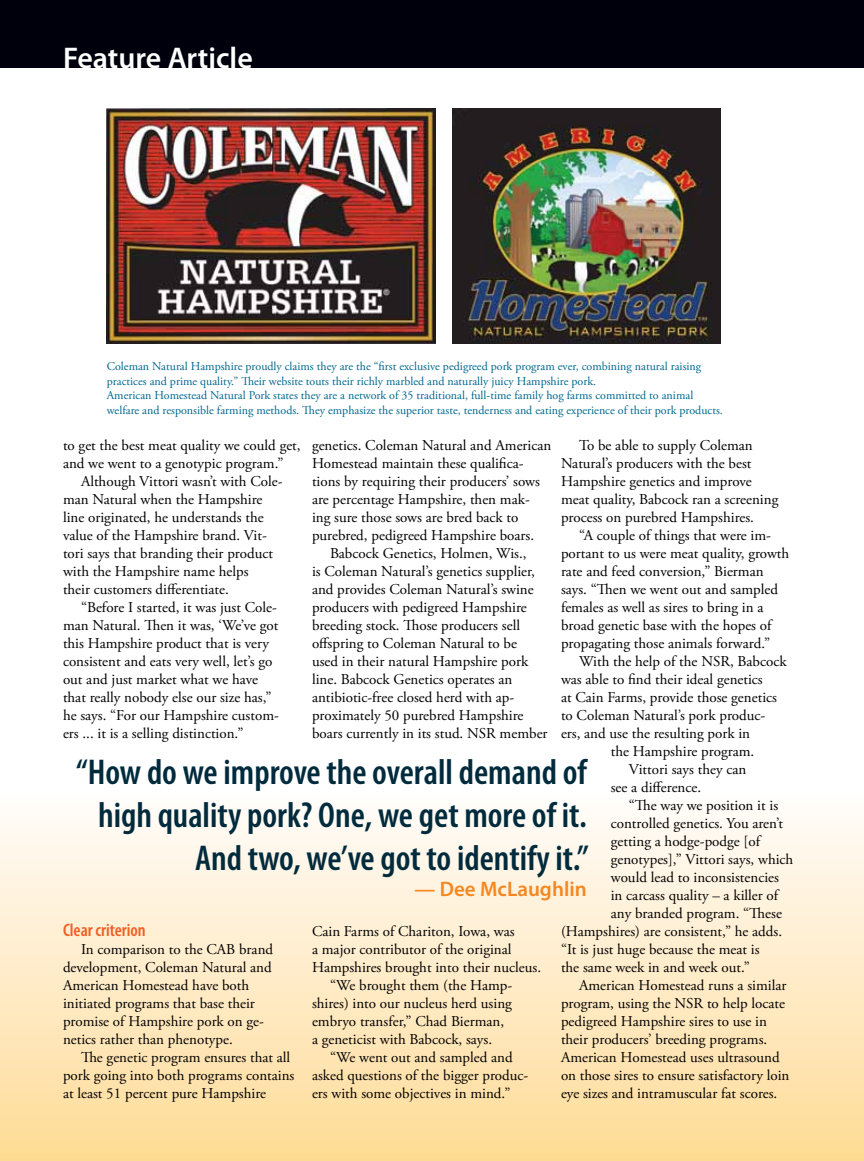
<style>
.page{position:relative;width:864px;height:1161px;background:#fff}
.page>*{position:absolute;margin:0;border:0;box-sizing:border-box;transform-origin:0 0}
.t1{font:600 condensed 36px/43.2px "Myriad Pro";color:#002b3d;text-align:right}
.t2{font:600 30px "Myriad Pro";color:#fff}
.t3{font:600 21px "Myriad Pro";color:#f6871f}
.t4{font:600 condensed 18px "Myriad Pro";color:#f15e23}
.t5{font:15px/18px "Adobe Garamond Pro";color:#000}
.t6{font:12px/14.4px "Adobe Garamond Pro";color:#00678e}
</style>
<div class="page">
<div style="left:0;top:794px;width:864px;height:367px;background:linear-gradient(to bottom,#fffcfb,#fedb95)"></div>
<img style="left:453px;top:109px;width:268px;height:234px">
<img style="left:106px;top:109px;width:330px;height:234px">
<div style="left:0;top:0;width:864px;height:68px;background:#00000d"></div>
<h2 class="t2" style="left:63px;top:38px;width:191px">Feature Article</h2>
<p class="t6" style="left:107px;top:360px;width:618px">Coleman Natural Hampshire proudly claims they are the “first exclusive pedigreed pork program ever, combining natural raising practices and prime quality.” Their website touts their richly marbled and naturally juicy Hampshire pork.<br>American Homestead Natural Pork states they are a network of 35 traditional, full-time family hog farms committed to animal welfare and responsible farming methods. They emphasize the superior taste, tenderness and eating experience of their pork products.</p>
<p class="t5" style="left:312px;top:437px;width:241px">genetics. Coleman Natural and American</p>
<p class="t5" style="left:312px;top:455px;width:213px">Homestead maintain these qualifica-</p>
<p class="t5" style="left:312px;top:473px;width:229px">tions by requiring their producers’ sows</p>
<p class="t5" style="left:312px;top:491px;width:219px">are percentage Hampshire, then mak-</p>
<p class="t5" style="left:312px;top:509px;width:208px">ing sure those sows are bred back to</p>
<p class="t5" style="left:312px;top:527px;width:224px">purebred, pedigreed Hampshire boars.</p>
<p class="t5" style="left:330px;top:545px;width:198px">Babcock Genetics, Holmen, Wis.,</p>
<p class="t5" style="left:312px;top:563px;width:225px">is Coleman Natural’s genetics supplier,</p>
<p class="t5" style="left:312px;top:581px;width:223px">and provides Coleman Natural’s swine</p>
<p class="t5" style="left:312px;top:599px;width:216px">producers with pedigreed Hampshire</p>
<p class="t5" style="left:312px;top:617px;width:210px">breeding stock. Those producers sell</p>
<p class="t5" style="left:312px;top:635px;width:206px">offspring to Coleman Natural to be</p>
<p class="t5" style="left:312px;top:653px;width:218px">used in their natural Hampshire pork</p>
<p class="t5" style="left:312px;top:671px;width:202px">line. Babcock Genetics operates an</p>
<p class="t5" style="left:312px;top:689px;width:204px">antibiotic-free closed herd with ap-</p>
<p class="t5" style="left:312px;top:707px;width:213px">proximately 50 purebred Hampshire</p>
<p class="t5" style="left:312px;top:725px;width:237px">boars currently in its stud. NSR member</p>
<p class="t5" style="left:63px;top:437px;width:239px">to get the best meat quality we could get, and we went to a genotypic program.”</p>
<p class="t5" style="left:63px;top:473px;width:221px;text-indent:18px">Although Vittori wasn’t with Cole&shy;man Natural when the Hampshire line originated, he understands the value of the Hampshire brand. Vit&shy;tori says that branding their product with the Hampshire name helps<br>their customers differentiate.</p>
<p class="t5" style="left:63px;top:599px;width:217px;text-indent:18px">“Before I started, it was just Cole&shy;man Natural. Then it was, ‘We’ve got this Hampshire product that is very consistent and eats very well, let’s go out and just market what we have that really nobody else our size has,” he says. “For our Hampshire custom&shy;ers ... it is a selling distinction.”</p>
<p class="t5" style="left:561px;top:437px;width:219px;text-indent:18px">To be able to supply Coleman<br>Natural’s producers with the best<br>Hampshire genetics and improve meat quality, Babcock ran a screening process on purebred Hampshires.</p>
<p class="t5" style="left:561px;top:527px;width:230px;text-indent:18px">“A couple of things that were im&shy;portant to us were meat quality, growth rate and feed conversion,” Bierman says. “Then we went out and sampled females as well as sires to bring in a broad genetic base with the hopes of propagating those animals forward.”</p>
<p class="t5" style="left:579px;top:653px;width:209px">With the help of the NSR, Babcock</p>
<p class="t5" style="left:561px;top:671px;width:203px">was able to find their ideal genetics</p>
<p class="t5" style="left:561px;top:689px;width:218px">at Cain Farms, provide those genetics</p>
<p class="t5" style="left:561px;top:707px;width:206px">to Coleman Natural’s pork produc-</p>
<p class="t5" style="left:561px;top:725px;width:191px">ers, and use the resulting pork in</p>
<p class="t5" style="left:611px;top:743px;width:145px">the Hampshire program.</p>
<p class="t5" style="left:629px;top:761px;width:119px">Vittori says they can</p>
<p class="t5" style="left:611px;top:779px;width:92px">see a difference.</p>
<p class="t5" style="left:629px;top:797px;width:151px">“The way we position it is</p>
<p class="t5" style="left:611px;top:815px;width:174px">controlled genetics. You aren’t</p>
<p class="t5" style="left:611px;top:833px;width:151px">getting a hodge-podge [of</p>
<p class="t5" style="left:611px;top:851px;width:184px">genotypes],” Vittori says, which</p>
<p class="t5" style="left:611px;top:869px;width:170px">would lead to inconsistencies</p>
<p class="t5" style="left:611px;top:887px;width:169px">in carcass quality – a killer of</p>
<p class="t5" style="left:611px;top:905px;width:173px">any branded program. “These</p>
<p class="t5" style="left:561px;top:923px;width:223px">(Hampshires) are consistent,” he adds.</p>
<p class="t5" style="left:561px;top:941px;width:200px">“It is just huge because the meat is</p>
<p class="t5" style="left:561px;top:959px;width:191px">the same week in and week out.”</p>
<p class="t5" style="left:579px;top:977px;width:209px">American Homestead runs a similar</p>
<p class="t5" style="left:561px;top:995px;width:226px">program, using the NSR to help locate</p>
<p class="t5" style="left:561px;top:1013px;width:207px">pedigreed Hampshire sires to use in</p>
<p class="t5" style="left:561px;top:1031px;width:208px">their producers’ breeding programs.</p>
<p class="t5" style="left:561px;top:1049px;width:220px">American Homestead uses ultrasound</p>
<p class="t5" style="left:561px;top:1067px;width:230px">on those sires to ensure satisfactory loin</p>
<p class="t5" style="left:561px;top:1085px;width:218px">eye sizes and intramuscular fat scores.</p>
<h1 class="t1" style="left:76px;top:751px;width:514px">“How do we improve the overall demand of high quality pork? One, we get more of it.<br>And two, we’ve got to identify it.”</h1>
<h3 class="t3" style="left:414px;top:875px;width:174px">— Dee McLaughlin</h3>
<p class="t4" style="left:63px;top:920px;width:84px">Clear criterion</p>
<p class="t5" style="left:63px;top:941px;width:212px;text-indent:18px">In comparison to the CAB brand development, Coleman Natural and<br>American Homestead have both initiated programs that base their promise of Hampshire pork on ge&shy;netics rather than phenotype.</p>
<p class="t5" style="left:63px;top:1049px;width:233px;text-indent:18px">The genetic program ensures that all pork going into both programs contains at least 51 percent pure Hampshire</p>
<p class="t5" style="left:312px;top:923px;width:204px">Cain Farms of Chariton, Iowa, was</p>
<p class="t5" style="left:312px;top:941px;width:201px">a major contributor of the original</p>
<p class="t5" style="left:312px;top:959px;width:231px">Hampshires brought into their nucleus.</p>
<p class="t5" style="left:330px;top:977px;width:184px">“We brought them (the Hamp-</p>
<p class="t5" style="left:312px;top:995px;width:201px">shires) into our nucleus herd using</p>
<p class="t5" style="left:312px;top:1013px;width:194px">embryo transfer,” Chad Bierman,</p>
<p class="t5" style="left:312px;top:1031px;width:182px">a geneticist with Babcock, says.</p>
<p class="t5" style="left:330px;top:1049px;width:184px">“We went out and sampled and</p>
<p class="t5" style="left:312px;top:1067px;width:218px">asked questions of the bigger produc-</p>
<p class="t5" style="left:312px;top:1085px;width:200px">ers with some objectives in mind.”</p>
</div>
